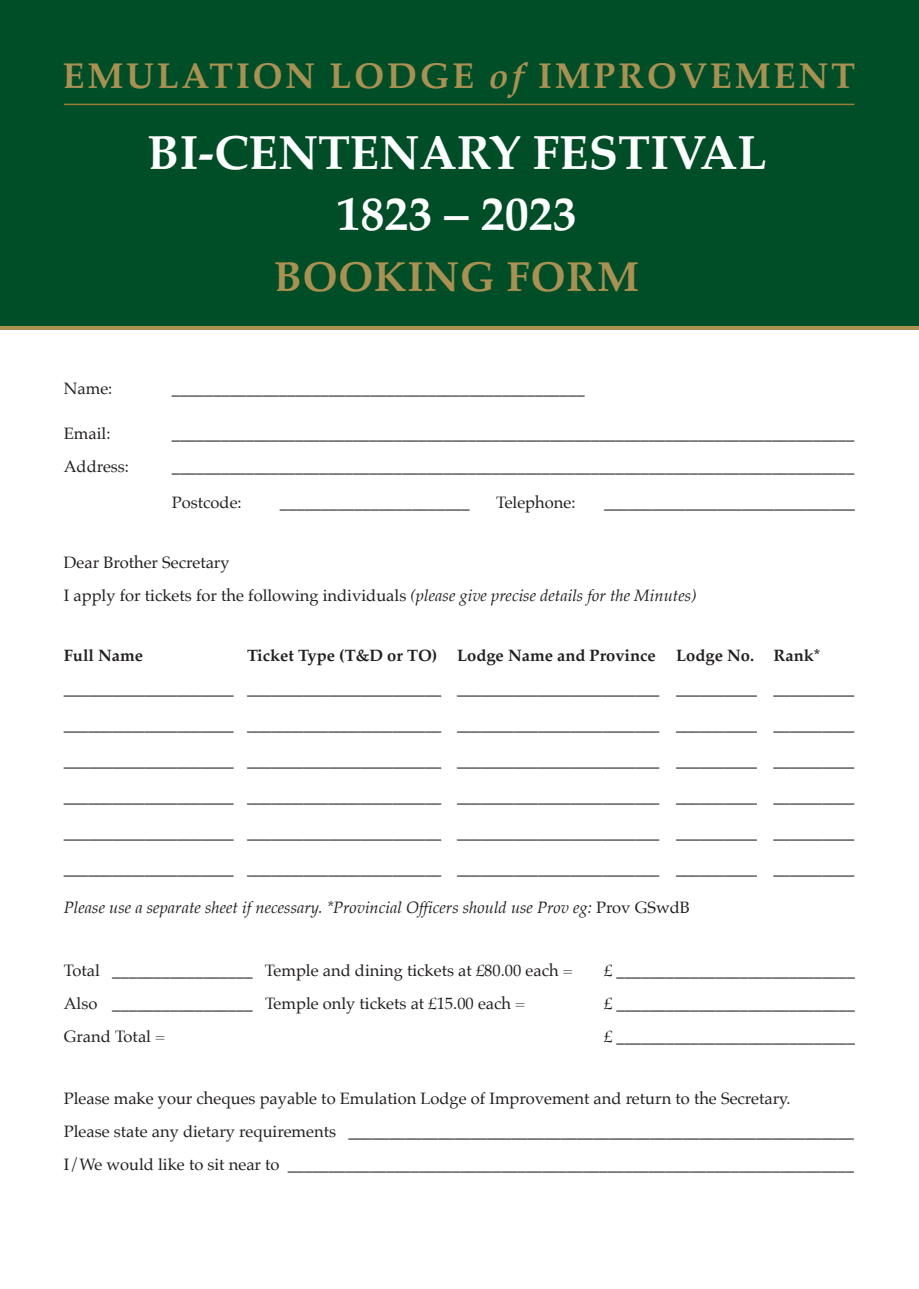
<style>
.page{position:relative;width:919px;height:1289px;background:#fff}
.page>*{position:absolute;margin:0;border:0;box-sizing:border-box;transform-origin:0 0}
.t1{font:700 48px/61.8px "Palatino";color:#fff;text-align:center}
.t2{font:700 42px "Palatino";letter-spacing:.015em;color:#ab9151}
.t3{font:700 36px "Palatino";letter-spacing:.075em;color:#ab9151}
.t4{font:16.5px/36px "Palatino";color:#231f20}
.t5{font:italic 16.5px "Palatino";color:#231f20}
.t6{font:700 16.5px "Palatino";color:#231f20}
.s1{font-style:italic}
.s2{font-style:normal}
</style>
<div class="page">
<div style="left:0;top:0;width:918px;height:326px;background:#004e28"></div>
<hr style="left:0;top:326px;width:918px;height:3px;background:#ab9151">
<hr style="left:64px;top:104px;width:790px;height:1px;background:#997a38">
<h3 class="t3" style="left:63px;top:45px;width:793px">EMULATION LODGE <span class="s1">of</span> IMPROVEMENT</h3>
<h1 class="t1" style="left:147px;top:120px;width:621px">BI-CENTENARY FESTIVAL<br>1823 – 2023</h1>
<h2 class="t2" style="left:274px;top:241px;width:367px">BOOKING FORM</h2>
<p class="t4" style="left:64px;top:370px;width:50px">Name:</p>
<p class="t4" style="left:64px;top:415px;width:48px">Email:</p>
<p class="t4" style="left:64px;top:448px;width:67px">Address:</p>
<p class="t4" style="left:172px;top:370px;width:414px">__________________________________________________</p>
<p class="t4" style="left:172px;top:415px;width:684px">___________________________________________________________________________________</p>
<p class="t4" style="left:172px;top:448px;width:684px">___________________________________________________________________________________<br>Postcode:</p>
<p class="t4" style="left:280px;top:484px;width:191px">_______________________</p>
<p class="t4" style="left:496px;top:484px;width:81px">Telephone:</p>
<p class="t4" style="left:604px;top:484px;width:252px">_______________________________</p>
<p class="t4" style="left:64px;top:546px;width:634px;line-height:33px">Dear Brother Secretary<br>I apply for tickets for the following individuals <span class="s1">(please give precise details for the Minutes)</span></p>
<p class="t6" style="left:64px;top:641px;width:81px">Full Name</p>
<p class="t6" style="left:247px;top:641px;width:575px">Ticket Type (T&amp;D or TO) Lodge Name and Province Lodge No. Rank*</p>
<p class="t4" style="left:64px;top:670px;width:792px;text-align:justify">_____________________ ________________________ _________________________ __________ __________ _____________________ ________________________ _________________________ __________ __________ _____________________ ________________________ _________________________ __________ __________ _____________________ ________________________ _________________________ __________ __________ _____________________ ________________________ _________________________ __________ __________ _____________________ ________________________ _________________________ __________ __________</p>
<p class="t5" style="left:64px;top:893px;width:627px">Please use a separate sheet if necessary. *Provincial Officers should use Prov eg: <span class="s2">Prov GSwdB</span></p>
<p class="t4" style="left:64px;top:952px;width:510px">Total _________________ Temple and dining tickets at £80.00 each =</p>
<p class="t4" style="left:604px;top:952px;width:252px">£ _____________________________</p>
<p class="t4" style="left:64px;top:985px;width:463px">Also _________________ Temple only tickets at £15.00 each =</p>
<p class="t4" style="left:604px;top:985px;width:252px">£ _____________________________</p>
<p class="t4" style="left:64px;top:1018px;width:103px">Grand Total =</p>
<p class="t4" style="left:604px;top:1018px;width:252px">£ _____________________________</p>
<p class="t4" style="left:64px;top:1081px;width:791px;line-height:33px">Please make your cheques payable to Emulation Lodge of Improvement and return to the Secretary.<br>Please state any dietary requirements ______________________________________________________________<br>I/We would like to sit near to _____________________________________________________________________</p>
</div>
